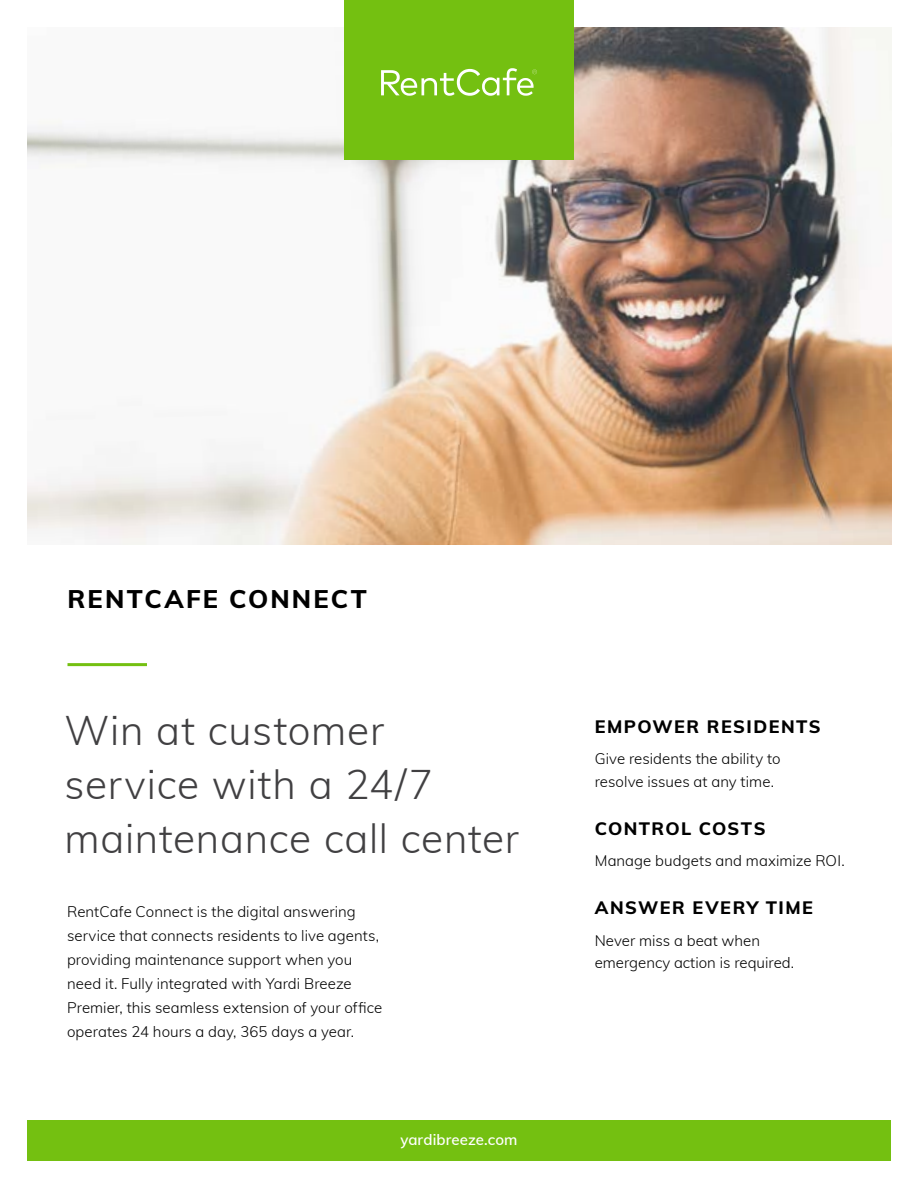
<style>
.page{position:relative;width:918px;height:1188px;background:#fff}
.page>*{position:absolute;margin:0;border:0;box-sizing:border-box;transform-origin:0 0}
.t1{font:300 40.5px/54.2px "Muli";letter-spacing:.015em;color:#414042}
.t2{font:800 25.5px "Muli";letter-spacing:.08em;color:#000}
.t3{font:800 18px "Muli";letter-spacing:.08em;color:#000}
.t4{font:300 15px/24px "Muli";color:#000}
.t5{font:600 15px "Muli";letter-spacing:.005em;color:#fff}
</style>
<div class="page">
<hr style="left:68px;top:663px;width:79px;height:3px;background:#74c011">
<img style="left:27px;top:27px;width:864px;height:517px">
<div style="left:344px;top:0;width:230px;height:160px;background:#74c011"></div>
<div style="left:27px;top:1121px;width:864px;height:40px;background:#74c011"></div>
<svg style="left:381px;top:68px;width:156px;height:28px"></svg>
<h2 class="t2" style="left:68px;top:580px;width:301px">RENTCAFE CONNECT</h2>
<h1 class="t1" style="left:64px;top:701px;width:456px">Win at customer service with a 24/7 maintenance call center</h1>
<p class="t3" style="left:595px;top:713px;width:228px">EMPOWER RESIDENTS</p>
<p class="t4" style="left:595px;top:747px;width:187px;line-height:22.5px">Give residents the ability to resolve issues at any time.</p>
<p class="t3" style="left:595px;top:815px;width:172px">CONTROL COSTS</p>
<p class="t4" style="left:595px;top:848px;width:252px">Manage budgets and maximize ROI.</p>
<p class="t3" style="left:595px;top:895px;width:220px">ANSWER EVERY TIME</p>
<p class="t4" style="left:595px;top:928px;width:201px;line-height:22.5px">Never miss a beat when emergency action is required.</p>
<p class="t4" style="left:67px;top:899px;width:317px">RentCafe Connect is the digital answering service that connects residents to live agents, providing maintenance support when you need it. Fully integrated with Yardi Breeze Premier, this seamless extension of your office operates 24 hours a day, 365 days a year.</p>
<p class="t5" style="left:400px;top:1128px;width:119px">yardibreeze.com</p>
</div>
